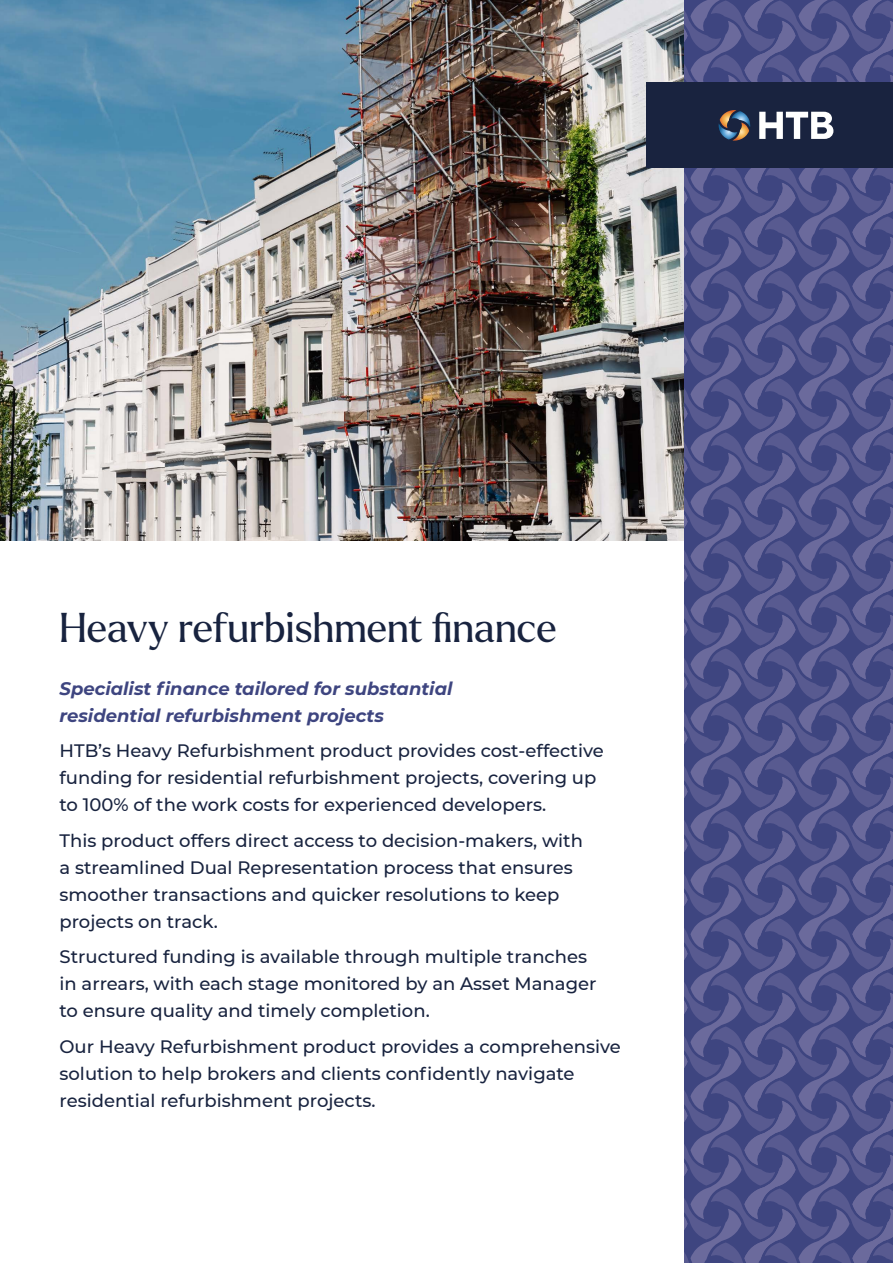
<style>
.page{position:relative;width:893px;height:1263px;background:#fff}
.page>*{position:absolute;margin:0;border:0;box-sizing:border-box;transform-origin:0 0}
.t1{font:40.5px "Larken";color:#18233f}
.t2{font:500 18px/27px "Montserrat";color:#18233f}
.t3{font:italic 700 18px/27px "Montserrat";color:#3e4580}
</style>
<div class="page">
<img style="left:0;top:0;width:685px;height:540px">
<svg style="left:685px;top:0;width:208px;height:1263px;background:#51548b"></svg>
<div style="left:646px;top:82px;width:247px;height:86px;background:#19233f"></div>
<svg style="left:759px;top:112px;width:74px;height:27px"></svg>
<svg style="left:719px;top:110px;width:32px;height:31px"></svg>
<h1 class="t1" style="left:60px;top:601px;width:499px">Heavy refurbishment finance</h1>
<p class="t3" style="left:60px;top:674px;width:394px">Specialist finance tailored for substantial residential refurbishment projects</p>
<p class="t2" style="left:60px;top:736px;width:546px">HTB’s Heavy Refurbishment product provides cost-effective funding for residential refurbishment projects, covering up to 100% of the work costs for experienced developers.</p>
<p class="t2" style="left:60px;top:826px;width:525px">This product offers direct access to decision-makers, with a streamlined Dual Representation process that ensures smoother transactions and quicker resolutions to keep projects on track.</p>
<p class="t2" style="left:60px;top:942px;width:538px">Structured funding is available through multiple tranches in arrears, with each stage monitored by an Asset Manager to ensure quality and timely completion.</p>
<p class="t2" style="left:60px;top:1032px;width:563px">Our Heavy Refurbishment product provides a comprehensive solution to help brokers and clients confidently navigate residential refurbishment projects.</p>
</div>
